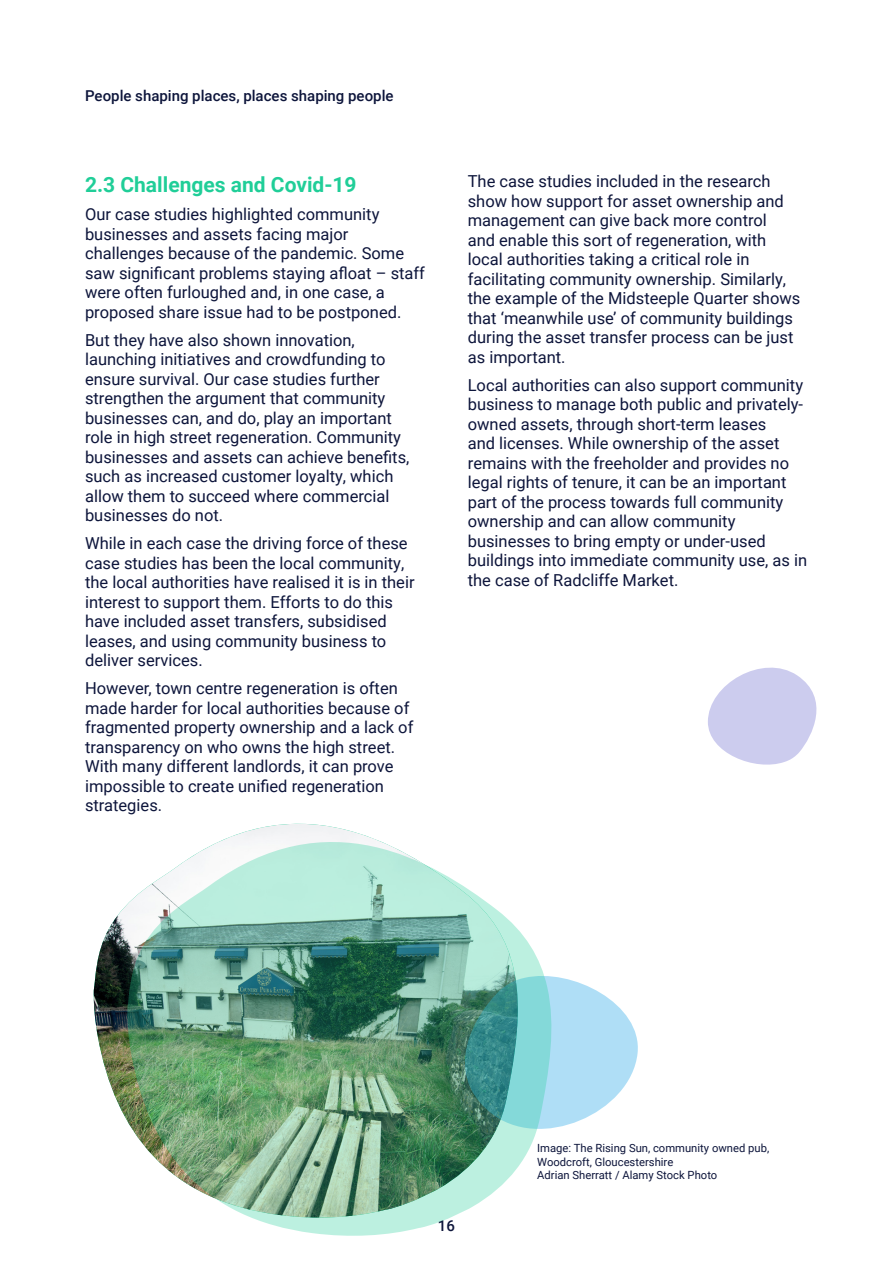
<style>
.page{position:relative;width:893px;height:1263px;background:#fff}
.page>*{position:absolute;margin:0;border:0;box-sizing:border-box;transform-origin:0 0}
.SECTION_TITLE_GREEN{font:700 21px "Roboto";color:#20ce98}
.Body_Copy{font:16.5px/19.5px "Roboto";color:#0d153b}
.t1{font:500 15px "Roboto";color:#0d153b}
.CAPTIONS_ICS_BLUE{font:11.25px/13.5px "Roboto";color:#0d153b}
</style>
<div class="page">
<img style="left:94px;top:904px;width:33px;height:217px">
<svg style="left:556px;top:977px;width:82px;height:151px"></svg>
<svg style="left:708px;top:667px;width:109px;height:98px"></svg>
<img style="left:127px;top:823px;width:429px;height:413px">
<p class="t1" style="left:85px;top:85px;width:310px">People shaping places, places shaping people</p>
<p class="SECTION_TITLE_GREEN" style="left:85px;top:170px;width:273px">2.3 Challenges and Covid-19</p>
<p class="Body_Copy" style="left:85px;top:204px;width:341px">Our case studies highlighted community businesses and assets facing major challenges because of the pandemic. Some saw significant problems staying afloat – staff were often furloughed and, in one case, a proposed share issue had to be postponed.</p>
<p class="Body_Copy" style="left:85px;top:329px;width:326px">But they have also shown innovation, launching initiatives and crowdfunding to ensure survival. Our case studies further strengthen the argument that community businesses can, and do, play an important role in high street regeneration. Community businesses and assets can achieve benefits, such as increased customer loyalty, which allow them to succeed where commercial businesses do not.</p>
<p class="Body_Copy" style="left:85px;top:533px;width:331px">While in each case the driving force of these case studies has been the local community, the local authorities have realised it is in their interest to support them. Efforts to do this have included asset transfers, subsidised leases, and using community business to deliver services.</p>
<p class="Body_Copy" style="left:85px;top:678px;width:330px">However, town centre regeneration is often made harder for local authorities because of fragmented property ownership and a lack of transparency on who owns the high street.<br>With many different landlords, it can prove impossible to create unified regeneration strategies.</p>
<p class="Body_Copy" style="left:468px;top:171px;width:334px">The case studies included in the research show how support for asset ownership and management can give back more control<br>and enable this sort of regeneration, with local authorities taking a critical role in facilitating community ownership. Similarly, the example of the Midsteeple Quarter shows that ‘meanwhile use’ of community buildings during the asset transfer process can be just as important.</p>
<p class="Body_Copy" style="left:468px;top:375px;width:341px">Local authorities can also support community business to manage both public and privately&shy;owned assets, through short-term leases<br>and licenses. While ownership of the asset remains with the freeholder and provides no legal rights of tenure, it can be an important part of the process towards full community ownership and can allow community businesses to bring empty or under-used buildings into immediate community use, as in the case of Radcliffe Market.</p>
<p class="t1" style="left:438px;top:1215px;width:19px">16</p>
<p class="CAPTIONS_ICS_BLUE" style="left:537px;top:1141px;width:233px">Image: The Rising Sun, community owned pub,<br>Woodcroft, Gloucestershire<br>Adrian Sherratt / Alamy Stock Photo</p>
</div>
